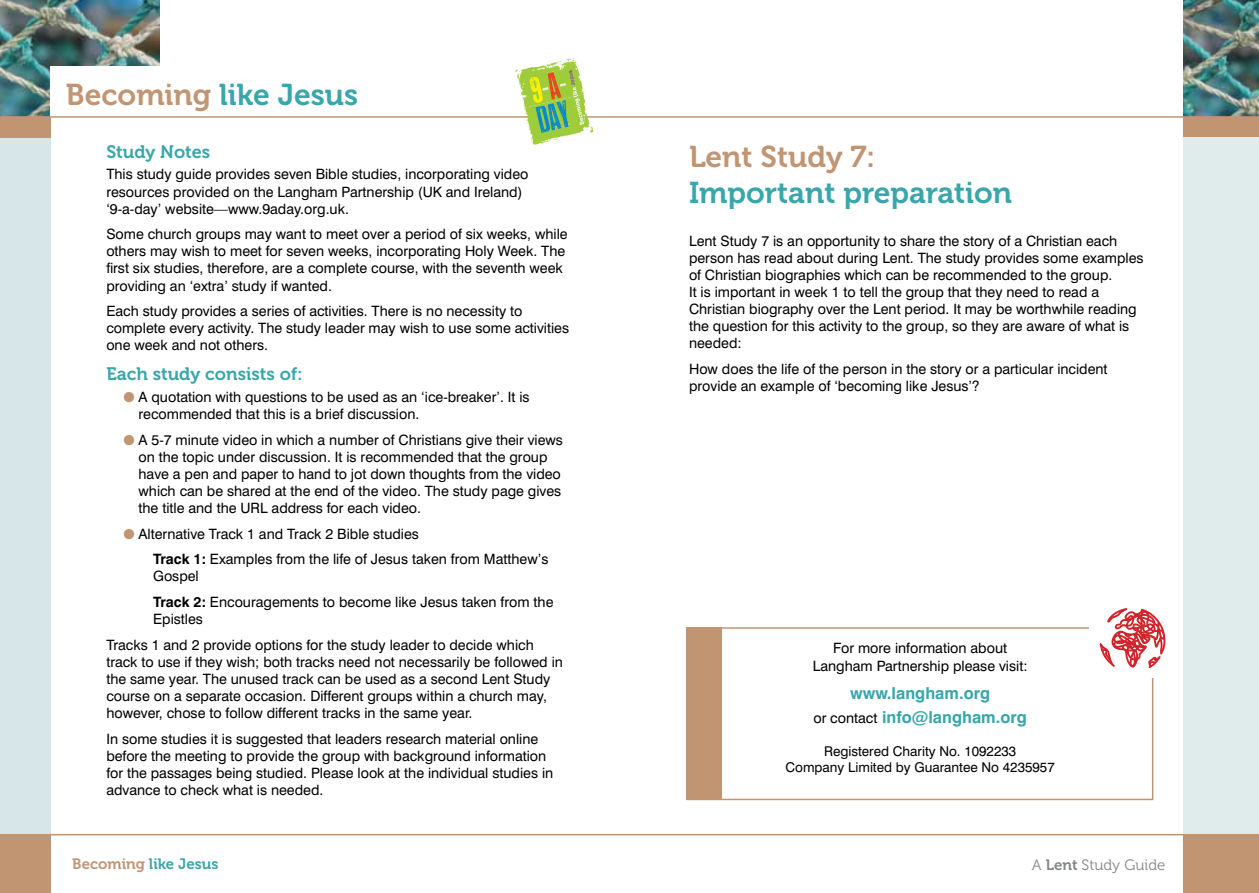
<style>
.page{position:relative;width:1259px;height:893px;background:#fff}
.page>*{position:absolute;margin:0;border:0;box-sizing:border-box;transform-origin:0 0}
.t1{font:30px "Museo 700";color:#38a6aa}
.t2{font:30px "Museo 700";color:#c19472}
.t3{font:18px "Museo 700";color:#38a6aa}
.t4{font:700 16.5px/24px "Swiss 721 BT";color:#38a6aa;text-align:center}
.t5{font:15px "Museo 700";color:#38a6aa}
.t6{font:15px "Museo 300";color:#848688}
.t7{font:14.25px/17.1px "Swiss 721 BT";color:#000}
.t8{font:13.5px/16.2px "Swiss 721 BT";color:#000;text-align:center}
.s1{color:#c19472}
.s2{font-weight:700}
.s3{font-weight:400;font-size:14.25px;color:#000}
.s4{font-family:"Museo 700"}
</style>
<div class="page">
<div style="left:1183px;top:0;width:76px;height:835px;background:#e0ebec"></div>
<div style="left:0;top:136px;width:51px;height:715px;background:#d7e6e8"></div>
<img style="left:1183px;top:0;width:76px;height:116px">
<img style="left:0;top:0;width:159px;height:116px">
<div style="left:51px;top:66px;width:119px;height:55px;background:#fff"></div>
<div style="left:0;top:835px;width:51px;height:58px;background:#c19472"></div>
<div style="left:1183px;top:835px;width:76px;height:58px;background:#c19472"></div>
<div style="left:0;top:118px;width:51px;height:20px;background:#c19472"></div>
<hr style="left:0;top:116px;width:1259px;height:2px;background:#c19472">
<div style="left:1183px;top:117px;width:76px;height:19px;background:#c19472"></div>
<hr style="left:0;top:834px;width:1259px;height:1px;background:#c19472">
<svg style="left:514px;top:58px;width:79px;height:87px"></svg>
<div style="left:687px;top:627px;width:466px;height:173px;border:2px solid #c19472"></div>
<div style="left:1089px;top:617px;width:76px;height:61px;background:#fff"></div>
<svg style="left:1099px;top:608px;width:66px;height:60px"></svg>
<div style="left:687px;top:627px;width:35px;height:172px;background:#c19472"></div>
<h1 class="t1" style="left:66px;top:78px;width:294px"><span class="s1">Becoming</span> like Jesus</h1>
<p class="t3" style="left:106px;top:142px;width:105px">Study Notes</p>
<p class="t7" style="left:106px;top:166px;width:423px">This study guide provides seven Bible studies, incorporating video resources provided on the Langham Partnership (UK and Ireland) ‘9-a-day’ website—www.9aday.org.uk.</p>
<p class="t7" style="left:106px;top:225px;width:463px">Some church groups may want to meet over a period of six weeks, while others may wish to meet for seven weeks, incorporating Holy Week. The first six studies, therefore, are a complete course, with the seventh week providing an ‘extra’ study if wanted.</p>
<p class="t7" style="left:106px;top:302px;width:464px">Each study provides a series of activities. There is no necessity to complete every activity. The study leader may wish to use some activities one week and not others.</p>
<p class="t3" style="left:106px;top:364px;width:198px">Each study consists of:</p>
<p class="t7" style="left:138px;top:388px;width:392px;text-indent:-15px"><span class="s1">●</span> A quotation with questions to be used as an ‘ice-breaker’. It is recommended that this is a brief discussion.</p>
<p class="t7" style="left:138px;top:431px;width:426px;text-indent:-15px"><span class="s1">●</span> A 5-7 minute video in which a number of Christians give their views on the topic under discussion. It is recommended that the group have a pen and paper to hand to jot down thoughts from the video which can be shared at the end of the video. The study page gives the title and the URL address for each video.</p>
<p class="t7" style="left:153px;top:520px;width:397px;line-height:25.7px;text-indent:-30px"><span class="s1">●</span> Alternative Track 1 and Track 2 Bible studies<br><span class="s2">Track 1:</span> Examples from the life of Jesus taken from Matthew’s</p>
<p class="t7" style="left:153px;top:563px;width:402px;line-height:25.7px">Gospel<br><span class="s2">Track 2:</span> Encouragements to become like Jesus taken from the</p>
<p class="t7" style="left:106px;top:606px;width:429px;line-height:25.7px;text-indent:47px">Epistles<br>Tracks 1 and 2 provide options for the study leader to decide which</p>
<p class="t7" style="left:106px;top:653px;width:458px">track to use if they wish; both tracks need not necessarily be followed in the same year. The unused track can be used as a second Lent Study course on a separate occasion. Different groups within a church may, however, chose to follow different tracks in the same year.</p>
<p class="t7" style="left:106px;top:730px;width:448px">In some studies it is suggested that leaders research material online before the meeting to provide the group with background information for the passages being studied. Please look at the individual studies in advance to check what is needed.</p>
<h1 class="t2" style="left:689px;top:140px;width:188px">Lent Study 7:</h1>
<h1 class="t1" style="left:689px;top:176px;width:325px">Important preparation</h1>
<p class="t7" style="left:689px;top:232px;width:456px">Lent Study 7 is an opportunity to share the story of a Christian each person has read about during Lent. The study provides some examples of Christian biographies which can be recommended to the group.<br>It is important in week 1 to tell the group that they need to read a Christian biography over the Lent period. It may be worthwhile reading the question for this activity to the group, so they are aware of what is needed:</p>
<p class="t7" style="left:689px;top:360px;width:420px">How does the life of the person in the story or a particular incident provide an example of ‘becoming like Jesus’?</p>
<p class="t7" style="left:812px;top:640px;width:216px;text-align:center">For more information about<br>Langham Partnership please visit:</p>
<p class="t4" style="left:813px;top:681px;width:215px">www.langham.org<br><span class="s3">or contact</span> info@langham.org</p>
<p class="t8" style="left:785px;top:743px;width:271px">Registered Charity No. 1092233<br>Company Limited by Guarantee No 4235957</p>
<p class="t5" style="left:72px;top:856px;width:148px"><span class="s1">Becoming</span> like Jesus</p>
<p class="t6" style="left:1031px;top:857px;width:135px">A <span class="s4">Lent</span> Study Guide</p>
</div>
